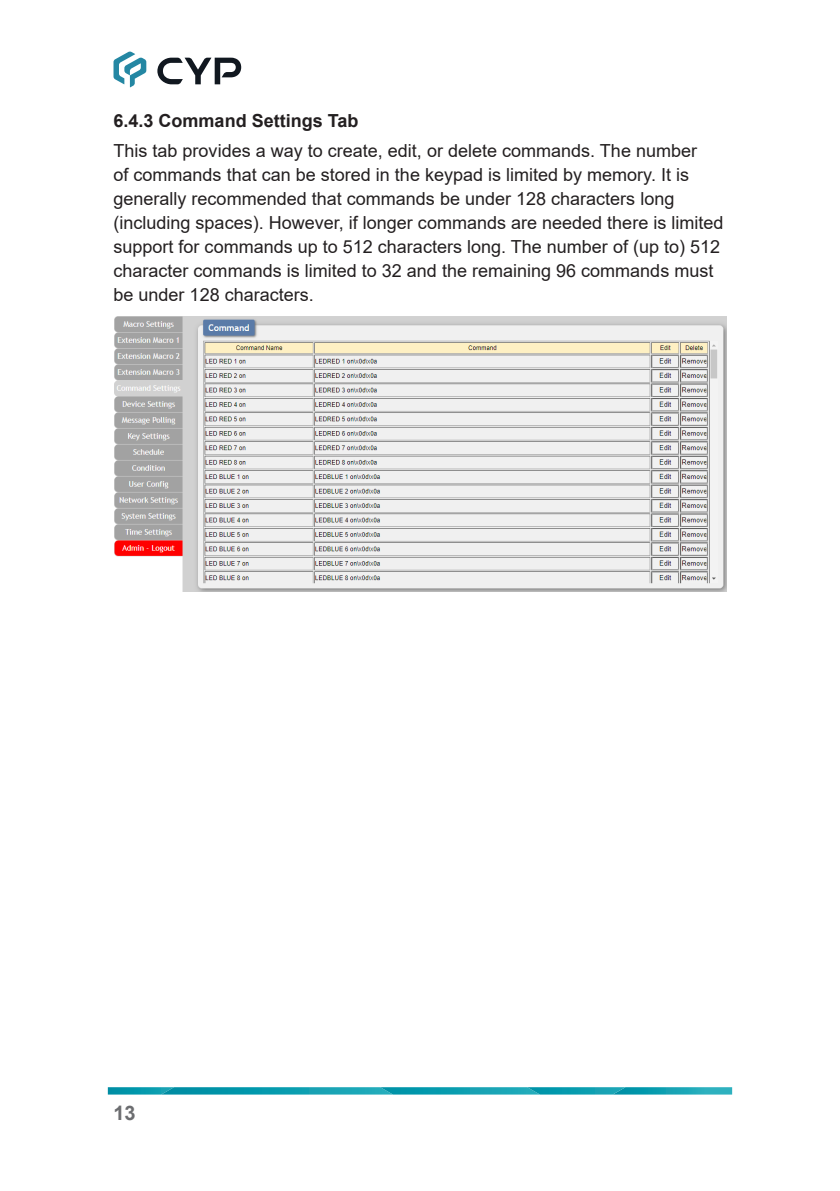
<style>
.page{position:relative;width:840px;height:1191px;background:#fff}
.page>*{position:absolute;margin:0;border:0;box-sizing:border-box;transform-origin:0 0}
.t1{font:700 20px "Arial";color:#6c6d70}
.Paragraph{font:18px/24px "Arial";color:#231f20}
.Sub_Sub_Header{font:700 18px "Arial";color:#231f20}
</style>
<div class="page">
<svg style="left:113px;top:51px;width:33px;height:36px"></svg>
<svg style="left:157px;top:58px;width:84px;height:26px"></svg>
<svg style="left:108px;top:1087px;width:623px;height:7px;background:#15a0b2"></svg>
<img style="left:114px;top:316px;width:612px;height:275px">
<p class="Sub_Sub_Header" style="left:113px;top:107px;width:246px">6.4.3 Command Settings Tab</p>
<p class="Paragraph" style="left:113px;top:138px;width:611px">This tab provides a way to create, edit, or delete commands. The number<br>of commands that can be stored in the keypad is limited by memory. It is generally recommended that commands be under 128 characters long (including spaces). However, if longer commands are needed there is limited support for commands up to 512 characters long. The number of (up to) 512 character commands is limited to 32 and the remaining 96 commands must be under 128 characters.</p>
<p class="t1" style="left:113px;top:1099px;width:24px">13</p>
</div>
